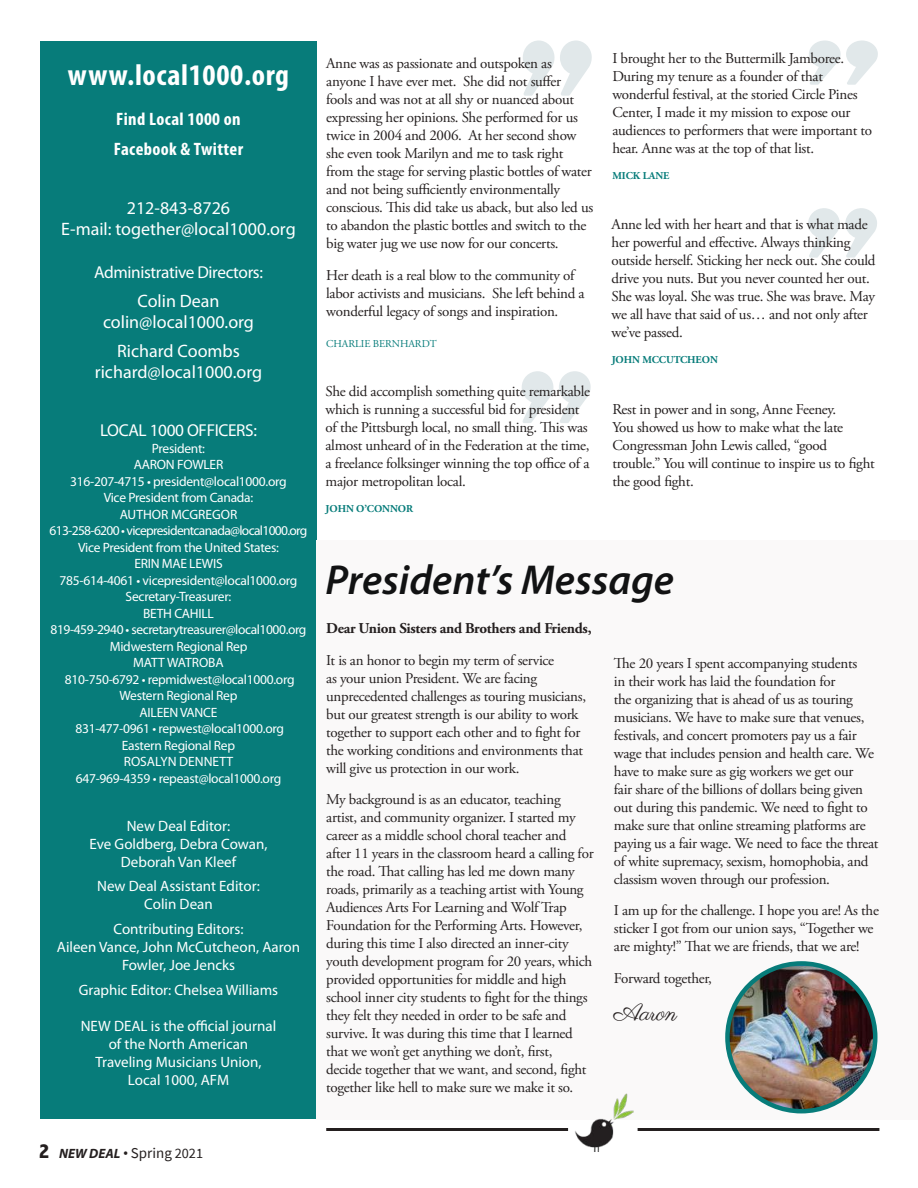
<style>
.page{position:relative;width:918px;height:1188px;background:#fff}
.page>*{position:absolute;margin:0;border:0;box-sizing:border-box;transform-origin:0 0}
.t1{font:italic 600 42px "Myriad Pro";color:#111213}
.t2{font:700 condensed 30px "Myriad Pro";letter-spacing:.02em;color:#fff}
.t3{font:24px "Parisienne";letter-spacing:-.02em;color:#241f1f}
.t4{font:18px/21.6px "Myriad Pro";color:#fff;text-align:center}
.t5{font:700 condensed 18px/30px "Myriad Pro";letter-spacing:.02em;color:#fff}
.t6{font:17.25px "Myriad Pro";letter-spacing:-.02em;color:#fff}
.t7{font:15px/18px "Adobe Garamond Pro";letter-spacing:-.02em;color:#241f1f}
.t8{font:15px/18px "Myriad Pro";color:#fff;text-align:center}
.t9{font:700 15px "Adobe Garamond Pro";letter-spacing:-.02em;color:#241f1f}
.t10{font:13.5px/16.5px "Myriad Pro";letter-spacing:-.02em;color:#fff;text-align:center}
.t11{font:italic 700 13.5px "Myriad Pro";color:#241f1f}
.t12{font:700 10.5px "Adobe Garamond Pro";letter-spacing:-.005em;color:#077c7a}
.t13{font:10.5px "Adobe Garamond Pro";letter-spacing:-.005em;color:#077c7a}
.s1{font-family:"Abadi";font-weight:800;font-style:normal;font-stretch:condensed;font-size:21px}
.s2{font-family:"Source Sans Pro";font-weight:400;font-style:normal;font-size:15px}
.s3{font-family:"Source Sans Pro";font-weight:400;font-style:normal;font-size:14.25px}
</style>
<div class="page">
<div style="left:40px;top:40px;width:277px;height:1079px;background:#077c7a"></div>
<div style="left:317px;top:540px;width:601px;height:579px;background:#faf9f9"></div>
<hr style="left:638px;top:1128px;width:241px;height:3px;background:#241f1f">
<hr style="left:326px;top:1128px;width:242px;height:3px;background:#241f1f">
<img style="left:575px;top:1094px;width:59px;height:58px">
<svg style="left:523px;top:40px;width:69px;height:56px"></svg>
<svg style="left:522px;top:371px;width:69px;height:52px"></svg>
<svg style="left:809px;top:40px;width:69px;height:45px"></svg>
<svg style="left:808px;top:208px;width:69px;height:50px"></svg>
<img style="left:727px;top:966px;width:148px;height:145px">
<div style="left:725px;top:961px;width:152px;height:152px;border:4px solid #077c7a;border-radius:50%"></div>
<h2 class="t2" style="left:68px;top:56px;width:223px">www.local1000.org</h2>
<p class="t5" style="left:114px;top:104px;width:131px">Find Local 1000 on<br>Facebook &amp; Twitter</p>
<p class="t4" style="left:61px;top:196px;width:236px">212-843-8726<br>E-mail: together@local1000.org</p>
<p class="t6" style="left:94px;top:262px;width:171px">Administrative Directors:</p>
<p class="t4" style="left:103px;top:290px;width:153px">Colin Dean colin@local1000.org</p>
<p class="t4" style="left:95px;top:340px;width:169px">Richard Coombs richard@local1000.org</p>
<p class="t6" style="left:100px;top:420px;width:158px">LOCAL 1000 OFFICERS:</p>
<p class="t10" style="left:50px;top:440px;width:259px">President:<br>AARON FOWLER<br>316-207-4715 • president@local1000.org<br>Vice President from Canada:<br>AUTHOR MCGREGOR<br>613-258-6200 • vicepresidentcanada@local1000.org<br>Vice President from the United States:<br>ERIN MAE LEWIS<br>785-614-4061 • vicepresident@local1000.org<br>Secretary-Treasurer:<br>BETH CAHILL<br>819-459-2940 • secretarytreasurer@local1000.org<br>Midwestern Regional Rep<br>MATT WATROBA<br>810-750-6792 • repmidwest@local1000.org<br>Western Regional Rep<br>AILEEN VANCE<br>831-477-0961 • repwest@local1000.org<br>Eastern Regional Rep<br>ROSALYN DENNETT<br>647-969-4359 • repeast@local1000.org</p>
<p class="t8" style="left:90px;top:816px;width:179px">New Deal Editor:<br>Eve Goldberg, Debra Cowan,<br>Deborah Van Kleef</p>
<p class="t8" style="left:97px;top:877px;width:164px">New Deal Assistant Editor:<br>Colin Dean</p>
<p class="t8" style="left:57px;top:920px;width:245px">Contributing Editors:<br>Aileen Vance, John McCutcheon, Aaron<br>Fowler, Joe Jencks</p>
<p class="t8" style="left:79px;top:981px;width:201px">Graphic Editor: Chelsea Williams</p>
<p class="t8" style="left:81px;top:1017px;width:197px">NEW DEAL is the official journal of the North American<br>Traveling Musicians Union,<br>Local 1000, AFM</p>
<p class="t7" style="left:326px;top:55px;width:269px">Anne was as passionate and outspoken as anyone I have ever met. She did not suffer<br>fools and was not at all shy or nuanced about expressing her opinions. She performed for us twice in 2004 and 2006. At her second show she even took Marilyn and me to task right from the stage for serving plastic bottles of water and not being sufficiently environmentally conscious. This did take us aback, but also led us to abandon the plastic bottles and switch to the big water jug we use now for our concerts.</p>
<p class="t7" style="left:326px;top:266px;width:260px">Her death is a real blow to the community of labor activists and musicians. She left behind a wonderful legacy of songs and inspiration.</p>
<p class="t13" style="left:326px;top:337px;width:112px">CHARLIE BERNHARDT</p>
<p class="t7" style="left:326px;top:383px;width:266px">She did accomplish something quite remarkable which is running a successful bid for president of the Pittsburgh local, no small thing. This was almost unheard of in the Federation at the time, a freelance folksinger winning the top office of a major metropolitan local.</p>
<p class="t12" style="left:326px;top:503px;width:89px">JOHN O’CONNOR</p>
<p class="t7" style="left:612px;top:50px;width:261px">I brought her to the Buttermilk Jamboree.<br>During my tenure as a founder of that wonderful festival, at the storied Circle Pines Center, I made it my mission to expose our audiences to performers that were important to hear. Anne was at the top of that list.</p>
<p class="t12" style="left:612px;top:170px;width:58px">MICK LANE</p>
<p class="t7" style="left:612px;top:216px;width:265px">Anne led with her heart and that is what made her powerful and effective. Always thinking outside herself. Sticking her neck out. She could drive you nuts. But you never counted her out.<br>She was loyal. She was true. She was brave. May we all have that said of us… and not only after we’ve passed.</p>
<p class="t12" style="left:612px;top:354px;width:108px">JOHN MCCUTCHEON</p>
<p class="t7" style="left:612px;top:400px;width:264px">Rest in power and in song, Anne Feeney.<br>You showed us how to make what the late Congressman John Lewis called, “good trouble.” You will continue to inspire us to fight the good fight.</p>
<h1 class="t1" style="left:326px;top:553px;width:350px">President’s Message</h1>
<p class="t9" style="left:326px;top:620px;width:267px">Dear Union Sisters and Brothers and Friends,</p>
<p class="t7" style="left:326px;top:651px;width:261px">It is an honor to begin my term of service<br>as your union President. We are facing unprecedented challenges as touring musicians, but our greatest strength is our ability to work together to support each other and to fight for the working conditions and environments that will give us protection in our work.</p>
<p class="t7" style="left:326px;top:791px;width:269px">My background is as an educator, teaching artist, and community organizer. I started my career as a middle school choral teacher and after 11 years in the classroom heard a calling for the road. That calling has led me down many roads, primarily as a teaching artist with Young Audiences Arts For Learning and Wolf Trap Foundation for the Performing Arts. However, during this time I also directed an inner-city youth development program for 20 years, which provided opportunities for middle and high school inner city students to fight for the things they felt they needed in order to be safe and survive. It was during this time that I learned that we won’t get anything we don’t, first,<br>decide together that we want, and second, fight together like hell to make sure we make it so.</p>
<p class="t7" style="left:614px;top:654px;width:266px">The 20 years I spent accompanying students<br>in their work has laid the foundation for<br>the organizing that is ahead of us as touring musicians. We have to make sure that venues, festivals, and concert promoters pay us a fair wage that includes pension and health care. We have to make sure as gig workers we get our<br>fair share of the billions of dollars being given out during this pandemic. We need to fight to make sure that online streaming platforms are paying us a fair wage. We need to face the threat of white supremacy, sexism, homophobia, and classism woven through our profession.</p>
<p class="t7" style="left:614px;top:902px;width:267px">I am up for the challenge. I hope you are! As the sticker I got from our union says, “Together we are mighty!” That we are friends, that we are!</p>
<p class="t7" style="left:614px;top:969px;width:100px">Forward together,</p>
<h3 class="t3" style="left:614px;top:998px;width:65px">Aaron</h3>
<p class="t11" style="left:39px;top:1145px;width:166px"><span class="s1">2</span> NEW DEAL <span class="s2">• Spring</span> <span class="s3">2021</span></p>
</div>
